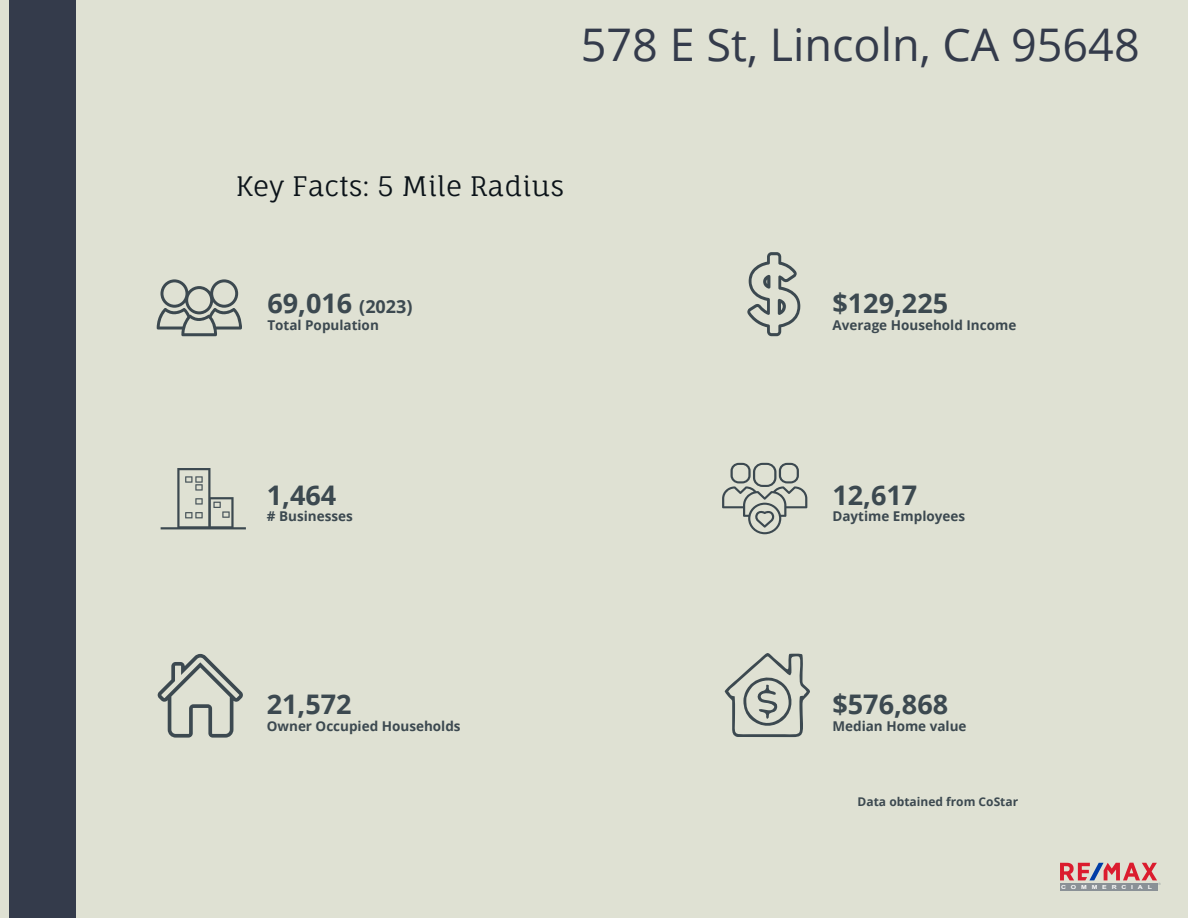
<style>
.page{position:relative;width:1188px;height:918px;background:#dfe1d3}
.page>*{position:absolute;margin:0;border:0;box-sizing:border-box;transform-origin:0 0}
.t1{font:45px "Open Sans";color:#343b4b}
.t2{font:700 27px "Open Sans";color:#3c4950}
.t3{font:27px "Fauna One";color:#0b1319}
.t4{font:700 13.5px "Open Sans";color:#3c4950}
.t5{font:700 12px "Open Sans";color:#3c4950}
.t6{font:700 5.55px "Arial";letter-spacing:.695em;color:#fafafa;scale:1.25 1}
.s1{font-size:18px}
</style>
<div class="page">
<div style="left:10px;top:0;width:66px;height:918px;background:#343b4b"></div>
<div style="left:1060px;top:883px;width:97px;height:8px;background:#8a9196"></div>
<svg style="left:725px;top:653px;width:85px;height:84px"></svg>
<svg style="left:722px;top:463px;width:85px;height:71px"></svg>
<svg style="left:747px;top:252px;width:53px;height:84px"></svg>
<svg style="left:157px;top:654px;width:86px;height:84px"></svg>
<svg style="left:161px;top:468px;width:85px;height:61px"></svg>
<svg style="left:157px;top:279px;width:85px;height:57px"></svg>
<svg style="left:1060px;top:863px;width:98px;height:22px"></svg>
<p class="t1" style="left:581px;top:14px;width:560px">578 E St, Lincoln, CA 95648</p>
<p class="t3" style="left:236px;top:170px;width:330px">Key Facts: 5 Mile Radius</p>
<p class="t2" style="left:267px;top:284px;width:147px">69,016 <span class="s1">(2023)</span></p>
<p class="t4" style="left:267px;top:315px;width:113px">Total Population</p>
<p class="t2" style="left:832px;top:284px;width:117px">$129,225</p>
<p class="t4" style="left:832px;top:315px;width:185px">Average Household Income</p>
<p class="t2" style="left:267px;top:476px;width:71px">1,464</p>
<p class="t4" style="left:267px;top:507px;width:87px"># Businesses</p>
<p class="t2" style="left:832px;top:476px;width:86px">12,617</p>
<p class="t4" style="left:832px;top:507px;width:134px">Daytime Employees</p>
<p class="t2" style="left:267px;top:686px;width:86px">21,572</p>
<p class="t4" style="left:267px;top:717px;width:195px">Owner Occupied Households</p>
<p class="t2" style="left:832px;top:686px;width:117px">$576,868</p>
<p class="t4" style="left:832px;top:717px;width:136px">Median Home value</p>
<p class="t5" style="left:858px;top:793px;width:162px">Data obtained from CoStar</p>
<p class="t6" style="left:1061px;top:883px;width:74px">COMMERCIAL</p>
</div>
